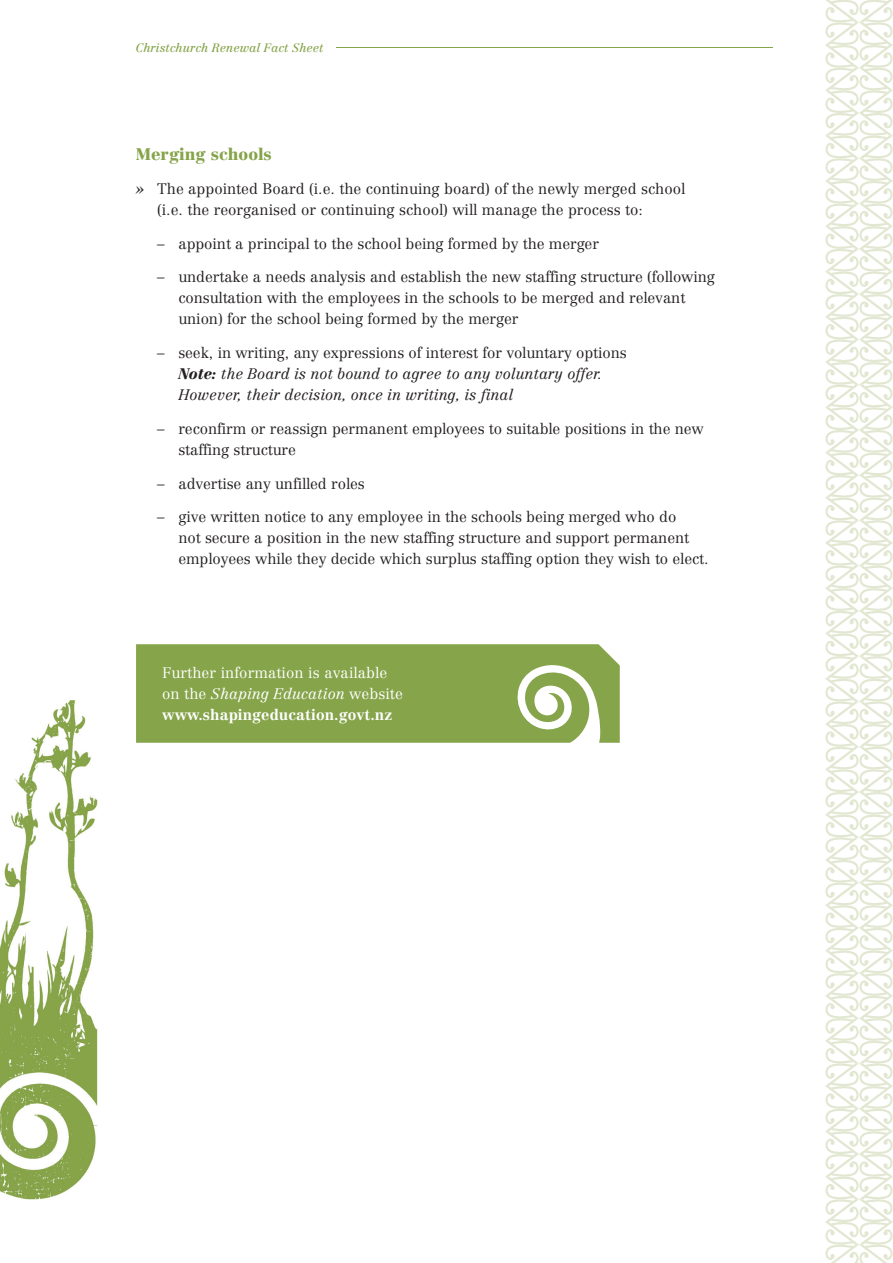
<style>
.page{position:relative;width:893px;height:1263px;background:#fff}
.page>*{position:absolute;margin:0;border:0;box-sizing:border-box;transform-origin:0 0}
.t1{font:900 16.5px "Centennial";color:#86a44a}
.t2{font:300 15px/21px "Centennial";letter-spacing:-.005em;color:#231f20}
.t3{font:italic 300 15px/21px "Centennial";color:#231f20}
.t4{font:300 15px/21px "Centennial";letter-spacing:.005em;color:#fff}
.t5{font:italic 12px "Centennial";color:#86a44a}
.s1{font-style:italic}
.s2{font-style:normal}
.s3{font-weight:900}
.s4{font-weight:700}
</style>
<div class="page">
<hr style="left:336px;top:47px;width:437px;height:1px;background:#86a44a">
<img style="left:0;top:700px;width:98px;height:500px">
<svg style="left:825px;top:0;width:68px;height:1263px"></svg>
<div style="left:136px;top:644px;width:484px;height:99px;background:#86a44a"></div>
<svg style="left:508px;top:664px;width:96px;height:79px"></svg>
<p class="t5" style="left:136px;top:40px;width:189px">Christchurch Renewal Fact Sheet</p>
<p class="t1" style="left:136px;top:144px;width:137px">Merging schools</p>
<p class="t2" style="left:157px;top:178px;width:530px;text-indent:-21px"><span class="s1">»</span> The appointed Board (i.e. the continuing board) of the newly merged school (i.e. the reorganised or continuing school) will manage the process to:</p>
<p class="t2" style="left:157px;top:233px;width:443px">– appoint a principal to the school being formed by the merger</p>
<p class="t2" style="left:178px;top:266px;width:538px;text-indent:-21px">– undertake a needs analysis and establish the new staffing structure (following consultation with the employees in the schools to be merged and relevant union) for the school being formed by the merger</p>
<p class="t3" style="left:178px;top:342px;width:450px;text-indent:-21px"><span class="s2">– seek, in writing, any expressions of interest for voluntary options<br></span><span class="s3">Note:</span> the Board is not bound to agree to any voluntary offer.<br>However, their decision, once in writing, is final</p>
<p class="t2" style="left:178px;top:418px;width:527px;text-indent:-21px">– reconfirm or reassign permanent employees to suitable positions in the new staffing structure</p>
<p class="t2" style="left:157px;top:473px;width:209px">– advertise any unfilled roles</p>
<p class="t2" style="left:178px;top:506px;width:532px;text-indent:-21px">– give written notice to any employee in the schools being merged who do<br>not secure a position in the new staffing structure and support permanent employees while they decide which surplus staffing option they wish to elect.</p>
<p class="t4" style="left:162px;top:662px;width:242px">Further information is available on the <span class="s1">Shaping Education</span> website <span class="s4">www.shapingeducation.govt.nz</span></p>
</div>
